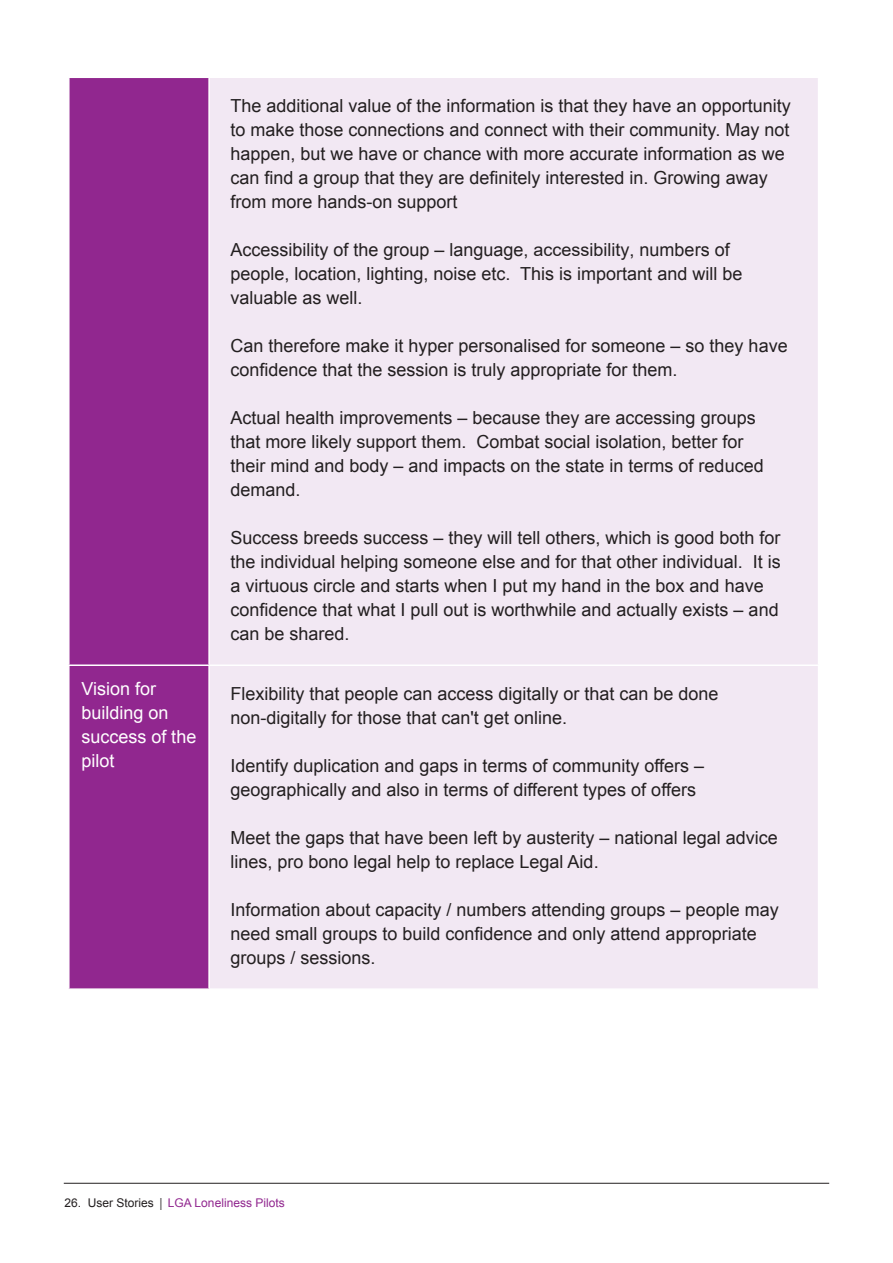
<style>
.page{position:relative;width:893px;height:1263px;background:#fff}
.page>*{position:absolute;margin:0;border:0;box-sizing:border-box;transform-origin:0 0}
.t1{font:18px/24px "Arial";color:#231f20}
.t2{font:18px/24px "Arial";color:#fff}
.t3{font:12px "Arial";color:#91278f}
.s1{color:#231f20}
.s2{font-family:"Minion Pro";color:#231f20}
</style>
<div class="page">
<hr style="left:64px;top:1183px;width:765px;height:1px;background:#231f20">
<div style="left:70px;top:78px;width:138px;height:910px;background:#91278f"></div>
<div style="left:210px;top:78px;width:608px;height:910px;background:#f2e8f3"></div>
<hr style="left:68px;top:664px;width:141px;height:2px;background:#fff">
<hr style="left:209px;top:664px;width:610px;height:2px;background:#fff">
<p class="t1" style="left:230px;top:94px;width:562px">The additional value of the information is that they have an opportunity to make those connections and connect with their community. May not happen, but we have or chance with more accurate information as we can find a group that they are definitely interested in. Growing away from more hands-on support</p>
<p class="t1" style="left:230px;top:238px;width:513px">Accessibility of the group – language, accessibility, numbers of people, location, lighting, noise etc. This is important and will be valuable as well.</p>
<p class="t1" style="left:230px;top:334px;width:559px">Can therefore make it hyper personalised for someone – so they have confidence that the session is truly appropriate for them.</p>
<p class="t1" style="left:230px;top:406px;width:535px">Actual health improvements – because they are accessing groups that more likely support them. Combat social isolation, better for their mind and body – and impacts on the state in terms of reduced demand.</p>
<p class="t1" style="left:230px;top:526px;width:552px">Success breeds success – they will tell others, which is good both for the individual helping someone else and for that other individual. It is a virtuous circle and starts when I put my hand in the box and have confidence that what I pull out is worthwhile and actually exists – and can be shared.</p>
<p class="t2" style="left:82px;top:677px;width:116px">Vision for building on success of the pilot</p>
<p class="t1" style="left:230px;top:681px;width:490px">Flexibility that people can access digitally or that can be done non-digitally for those that can't get online.</p>
<p class="t1" style="left:230px;top:753px;width:475px">Identify duplication and gaps in terms of community offers – geographically and also in terms of different types of offers</p>
<p class="t1" style="left:230px;top:825px;width:549px">Meet the gaps that have been left by austerity – national legal advice lines, pro bono legal help to replace Legal Aid.</p>
<p class="t1" style="left:230px;top:897px;width:550px">Information about capacity / numbers attending groups – people may need small groups to build confidence and only attend appropriate groups / sessions.</p>
<p class="t3" style="left:65px;top:1195px;width:222px"><span class="s1">26. User Stories</span> <span class="s2">|</span> LGA Loneliness Pilots</p>
</div>
